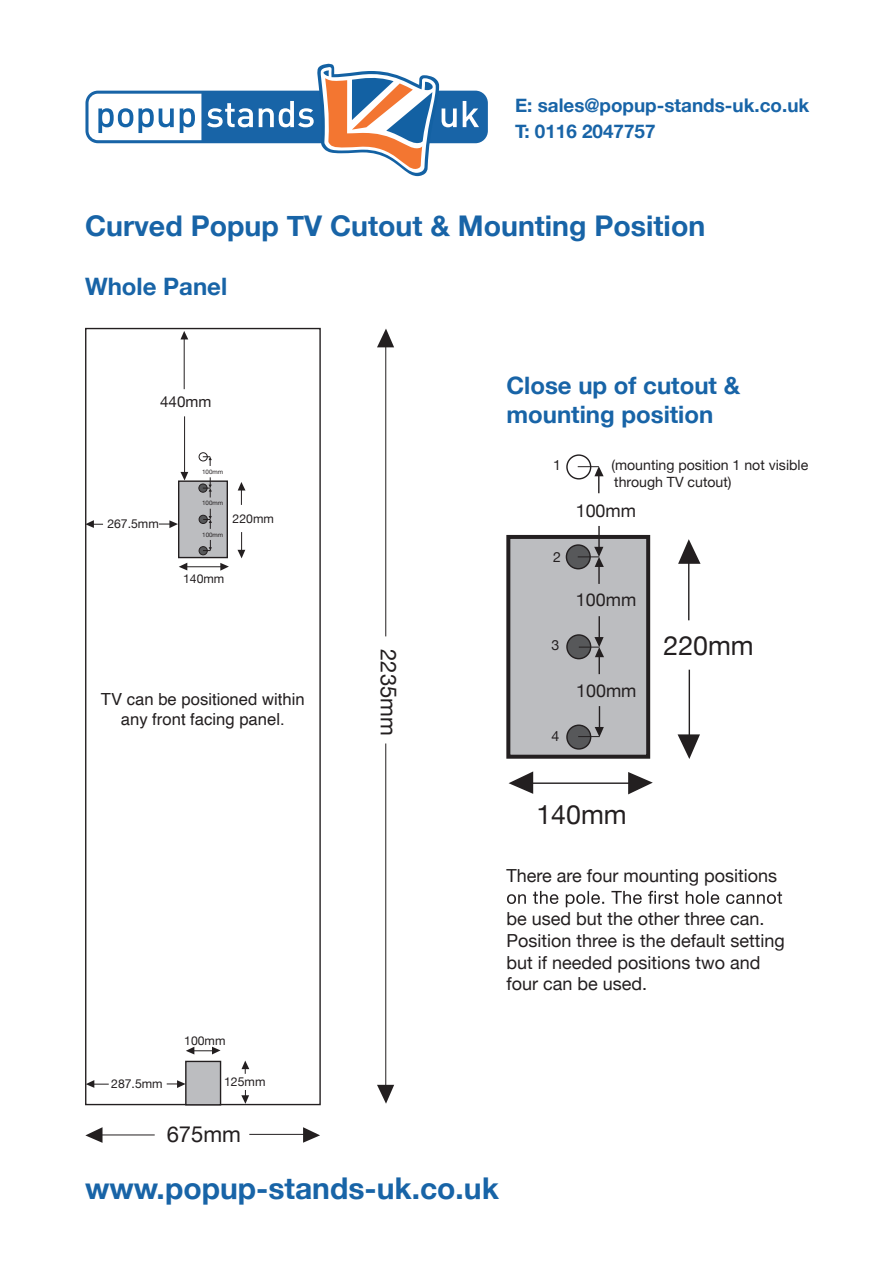
<style>
.page{position:relative;width:893px;height:1263px;background:#fff}
.page>*{position:absolute;margin:0;border:0;box-sizing:border-box;transform-origin:0 0}
.t1{font:700 30px "Helvetica Neue";color:#1864a7}
.t2{font:700 28.5px "Helvetica Neue";color:#1864a7}
.t3{font:26.85px "Helvetica Neue";color:#231f20}
.t4{font:700 24px/28.8px "Helvetica Neue";color:#1864a7}
.t5{font:22.05px "Helvetica Neue";color:#231f20}
.t6{font:700 18.9px/26px "Helvetica Neue";color:#1864a7}
.t7{font:18px/21.6px "Helvetica Neue";color:#231f20}
.t8{font:17.85px "Helvetica Neue";color:#231f20}
.t9{font:16.65px/20px "Helvetica";color:#231f20;text-align:center}
.t10{font:15.15px "Helvetica Neue";color:#231f20}
.t11{font:14.1px/17px "Helvetica Neue";color:#231f20}
.t12{font:12.3px "Helvetica Neue";color:#231f20}
.t13{font:6.15px "Helvetica Neue";color:#231f20}
</style>
<div class="page">
<svg style="left:85px;top:64px;width:403px;height:112px"></svg>
<div style="left:85px;top:328px;width:236px;height:777px;border:1px solid #231f20"></div>
<div style="left:178px;top:480px;width:50px;height:78px;background:#bcbdc0;border:1px solid #231f20"></div>
<svg style="left:85px;top:520px;width:18px;height:8px"></svg>
<svg style="left:159px;top:520px;width:19px;height:8px"></svg>
<hr style="left:185px;top:566px;width:38px;height:1px;background:#231f20">
<svg style="left:179px;top:563px;width:8px;height:7px"></svg>
<svg style="left:220px;top:563px;width:9px;height:8px"></svg>
<svg style="left:238px;top:482px;width:7px;height:23px"></svg>
<svg style="left:237px;top:532px;width:8px;height:26px"></svg>
<hr style="left:184px;top:337px;width:1px;height:52px;background:#231f20">
<svg style="left:180px;top:331px;width:8px;height:8px"></svg>
<hr style="left:184px;top:416px;width:1px;height:58px;background:#231f20">
<svg style="left:180px;top:472px;width:8px;height:8px"></svg>
<div style="left:185px;top:1061px;width:36px;height:44px;background:#bcbdc0;border:1px solid #231f20"></div>
<svg style="left:186px;top:1047px;width:35px;height:7px"></svg>
<svg style="left:242px;top:1060px;width:7px;height:14px"></svg>
<svg style="left:241px;top:1090px;width:8px;height:14px"></svg>
<svg style="left:86px;top:1080px;width:23px;height:8px"></svg>
<svg style="left:167px;top:1080px;width:19px;height:8px"></svg>
<hr style="left:385px;top:743px;width:1px;height:350px;background:#231f20">
<svg style="left:377px;top:1085px;width:17px;height:19px"></svg>
<hr style="left:385px;top:340px;width:1px;height:296px;background:#231f20">
<svg style="left:377px;top:329px;width:17px;height:18px"></svg>
<hr style="left:95px;top:1134px;width:60px;height:1px;background:#231f20">
<svg style="left:85px;top:1127px;width:18px;height:16px"></svg>
<hr style="left:249px;top:1134px;width:67px;height:1px;background:#231f20">
<svg style="left:303px;top:1127px;width:17px;height:16px"></svg>
<div style="left:199px;top:515px;width:8px;height:8px;background:#57585a;border-radius:50%"></div>
<div style="left:199px;top:515px;width:9px;height:9px;border:1px solid #231f20;border-radius:50%"></div>
<div style="left:199px;top:547px;width:8px;height:8px;background:#57585a;border-radius:50%"></div>
<div style="left:199px;top:546px;width:9px;height:9px;border:1px solid #231f20;border-radius:50%"></div>
<svg style="left:203px;top:509px;width:9px;height:20px"></svg>
<svg style="left:203px;top:540px;width:9px;height:11px"></svg>
<svg style="left:198px;top:452px;width:14px;height:45px"></svg>
<div style="left:508px;top:537px;width:140px;height:220px;background:#bcbdc0"></div>
<div style="left:506px;top:535px;width:144px;height:224px;border:4px solid #231f20"></div>
<hr style="left:526px;top:782px;width:110px;height:2px;background:#231f20">
<svg style="left:509px;top:771px;width:24px;height:23px"></svg>
<svg style="left:628px;top:772px;width:25px;height:22px"></svg>
<hr style="left:688px;top:557px;width:1px;height:63px;background:#231f20">
<svg style="left:678px;top:539px;width:22px;height:25px"></svg>
<hr style="left:689px;top:670px;width:1px;height:71px;background:#231f20">
<svg style="left:678px;top:734px;width:22px;height:25px"></svg>
<div style="left:567px;top:635px;width:24px;height:24px;background:#57585a;border-radius:50%"></div>
<div style="left:566px;top:634px;width:25px;height:25px;border:1px solid #231f20;border-radius:50%"></div>
<div style="left:567px;top:725px;width:24px;height:24px;background:#57585a;border-radius:50%"></div>
<div style="left:566px;top:724px;width:25px;height:26px;border:1px solid #231f20;border-radius:50%"></div>
<hr style="left:598px;top:564px;width:2px;height:20px;background:#231f20">
<svg style="left:579px;top:616px;width:25px;height:58px"></svg>
<svg style="left:578px;top:706px;width:26px;height:31px"></svg>
<svg style="left:565px;top:454px;width:39px;height:116px"></svg>
<svg style="left:507px;top:891px;width:275px;height:16px"></svg>
<p class="t6" style="left:515px;top:93px;width:296px">E: sales@popup-stands-uk.co.uk<br>T: 0116 2047757</p>
<h2 class="t2" style="left:85px;top:204px;width:622px">Curved Popup TV Cutout &amp; Mounting Position</h2>
<h3 class="t4" style="left:85px;top:273px;width:144px">Whole Panel</h3>
<p class="t10" style="left:160px;top:391px;width:53px">440mm</p>
<p class="t12" style="left:107px;top:515px;width:53px">267.5mm</p>
<p class="t13" style="left:202px;top:467px;width:22px">100mm</p>
<p class="t13" style="left:202px;top:499px;width:22px">100mm</p>
<p class="t13" style="left:202px;top:530px;width:22px">100mm</p>
<p class="t12" style="left:233px;top:510px;width:43px">220mm</p>
<p class="t12" style="left:183px;top:570px;width:43px">140mm</p>
<p class="t9" style="left:101px;top:690px;width:205px">TV can be positioned within any front facing panel.</p>
<p class="t5" style="left:404px;top:649px;width:88px;rotate:90deg">2235mm</p>
<p class="t12" style="left:184px;top:1031px;width:43px">100mm</p>
<p class="t12" style="left:111px;top:1074px;width:53px">287.5mm</p>
<p class="t12" style="left:224px;top:1073px;width:43px">125mm</p>
<p class="t5" style="left:167px;top:1118px;width:76px">675mm</p>
<h3 class="t4" style="left:506px;top:372px;width:235px">Close up of cutout &amp; mounting position</h3>
<p class="t11" style="left:553px;top:457px;width:9px">1</p>
<p class="t11" style="left:553px;top:549px;width:9px">2</p>
<p class="t11" style="left:552px;top:638px;width:9px">3</p>
<p class="t11" style="left:552px;top:729px;width:9px">4</p>
<p class="t11" style="left:611px;top:457px;width:198px">(mounting position 1 not visible through TV cutout)</p>
<p class="t8" style="left:576px;top:497px;width:62px">100mm</p>
<p class="t8" style="left:576px;top:587px;width:62px">100mm</p>
<p class="t8" style="left:576px;top:677px;width:62px">100mm</p>
<h3 class="t3" style="left:663px;top:626px;width:92px">220mm</h3>
<h3 class="t3" style="left:536px;top:795px;width:92px">140mm</h3>
<p class="t7" style="left:506px;top:866px;width:272px">There are four mounting positions</p>
<p class="t7" style="left:506px;top:909px;width:280px">be used but the other three can.<br>Position three is the default setting but if needed positions two and four can be used.</p>
<h1 class="t1" style="left:85px;top:1164px;width:415px">www.popup-stands-uk.co.uk</h1>
</div>
